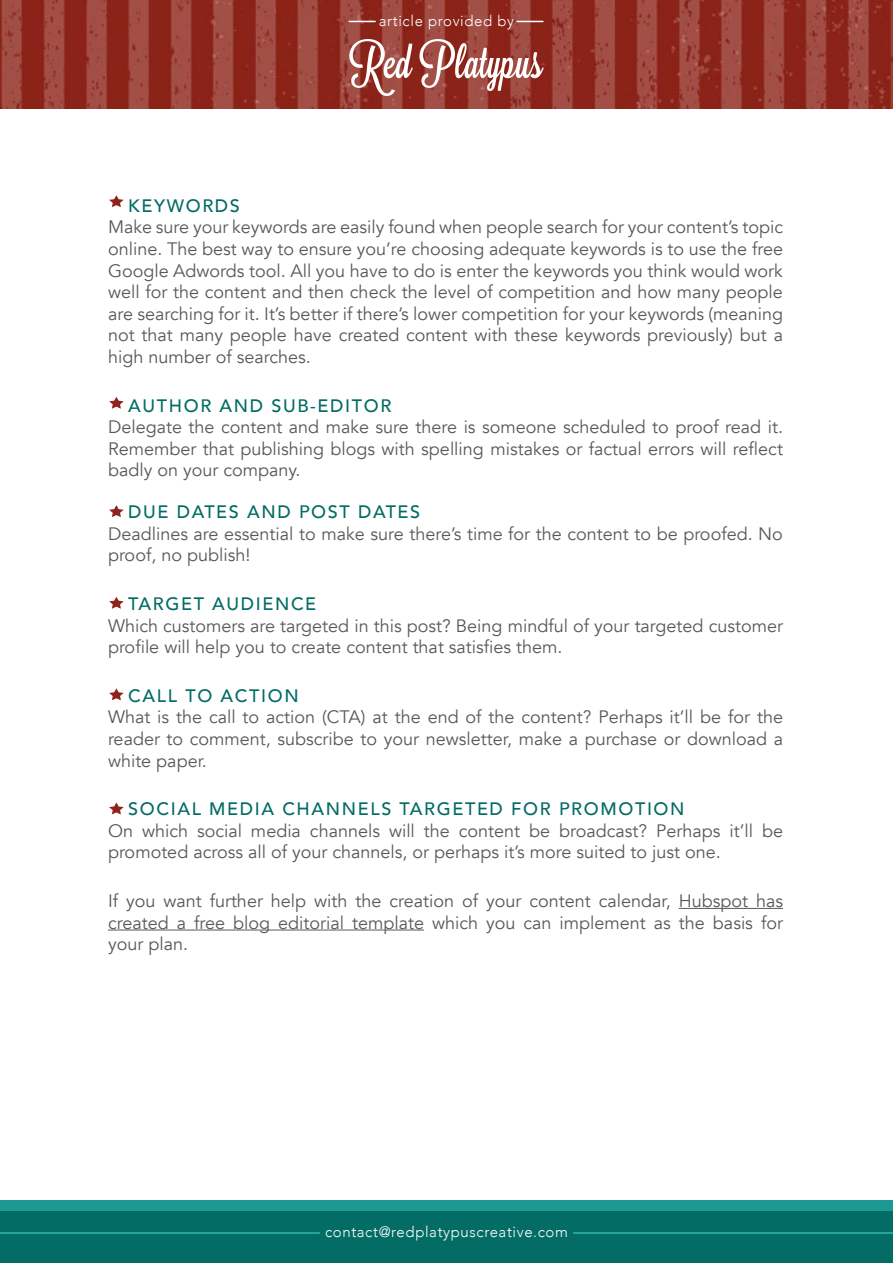
<style>
.page{position:relative;width:893px;height:1263px;background:#fff}
.page>*{position:absolute;margin:0;border:0;box-sizing:border-box;transform-origin:0 0}
.t1{font:18px/21.6px "Avenir";color:#58595b;text-align:justify}
.t2{font:500 18px "Avenir";letter-spacing:.09em;color:#036c65}
.t3{font:300 15px "Avenir";letter-spacing:.04em;color:#fff}
</style>
<div class="page">
<img style="left:0;top:0;width:893px;height:108px">
<svg style="left:349px;top:39px;width:64px;height:57px"></svg>
<svg style="left:419px;top:39px;width:125px;height:52px"></svg>
<div style="left:0;top:1209px;width:893px;height:54px;background:#036c65"></div>
<div style="left:0;top:1200px;width:893px;height:11px;background:#1c9992"></div>
<svg style="left:349px;top:21px;width:26px;height:1px"></svg>
<svg style="left:517px;top:21px;width:26px;height:1px"></svg>
<hr style="left:0;top:1232px;width:319px;height:2px;background:#2eb8b1">
<hr style="left:574px;top:1232px;width:319px;height:2px;background:#2eb8b1">
<hr style="left:679px;top:908px;width:104px;height:1px;background:#58595b">
<hr style="left:108px;top:929px;width:316px;height:1px;background:#58595b">
<svg style="left:109px;top:802px;width:15px;height:12px"></svg>
<svg style="left:109px;top:688px;width:15px;height:12px"></svg>
<svg style="left:109px;top:597px;width:15px;height:12px"></svg>
<svg style="left:109px;top:505px;width:15px;height:12px"></svg>
<svg style="left:109px;top:397px;width:15px;height:12px"></svg>
<svg style="left:109px;top:195px;width:15px;height:12px"></svg>
<p class="t3" style="left:379px;top:11px;width:137px">article provided by</p>
<p class="t2" style="left:128px;top:190px;width:113px">KEYWORDS</p>
<p class="t1" style="left:108px;top:217px;width:677px">Make sure your keywords are easily found when people search for your content’s topic online. The best way to ensure you’re choosing adequate keywords is to use the free Google Adwords tool. All you have to do is enter the keywords you think would work well for the content and then check the level of competition and how many people are searching for it. It’s better if there’s lower competition for your keywords (meaning not that many people have created content with these keywords previously) but a high number of searches.</p>
<p class="t2" style="left:128px;top:390px;width:265px">AUTHOR AND SUB-EDITOR</p>
<p class="t1" style="left:108px;top:416px;width:677px">Delegate the content and make sure there is someone scheduled to proof read it.<br>Remember that publishing blogs with spelling mistakes or factual errors will reflect badly on your company.</p>
<p class="t2" style="left:128px;top:496px;width:293px">DUE DATES AND POST DATES</p>
<p class="t1" style="left:108px;top:523px;width:676px">Deadlines are essential to make sure there’s time for the content to be proofed. No proof, no publish!</p>
<p class="t2" style="left:128px;top:588px;width:190px">TARGET AUDIENCE</p>
<p class="t1" style="left:108px;top:615px;width:676px">Which customers are targeted in this post? Being mindful of your targeted customer profile will help you to create content that satisfies them.</p>
<p class="t2" style="left:128px;top:680px;width:172px">CALL TO ACTION</p>
<p class="t1" style="left:108px;top:707px;width:677px">What is the call to action (CTA) at the end of the content? Perhaps it’ll be for the reader to comment, subscribe to your newsletter, make a purchase or download a white paper.</p>
<p class="t2" style="left:128px;top:793px;width:558px">SOCIAL MEDIA CHANNELS TARGETED FOR PROMOTION</p>
<p class="t1" style="left:108px;top:820px;width:677px">On which social media channels will the content be broadcast? Perhaps it’ll be promoted across all of your channels, or perhaps it’s more suited to just one.</p>
<p class="t1" style="left:108px;top:890px;width:677px">If you want further help with the creation of your content calendar, Hubspot has created a free blog editorial template which you can implement as the basis for your plan.</p>
<p class="t3" style="left:325px;top:1223px;width:244px">contact@redplatypuscreative.com</p>
</div>
